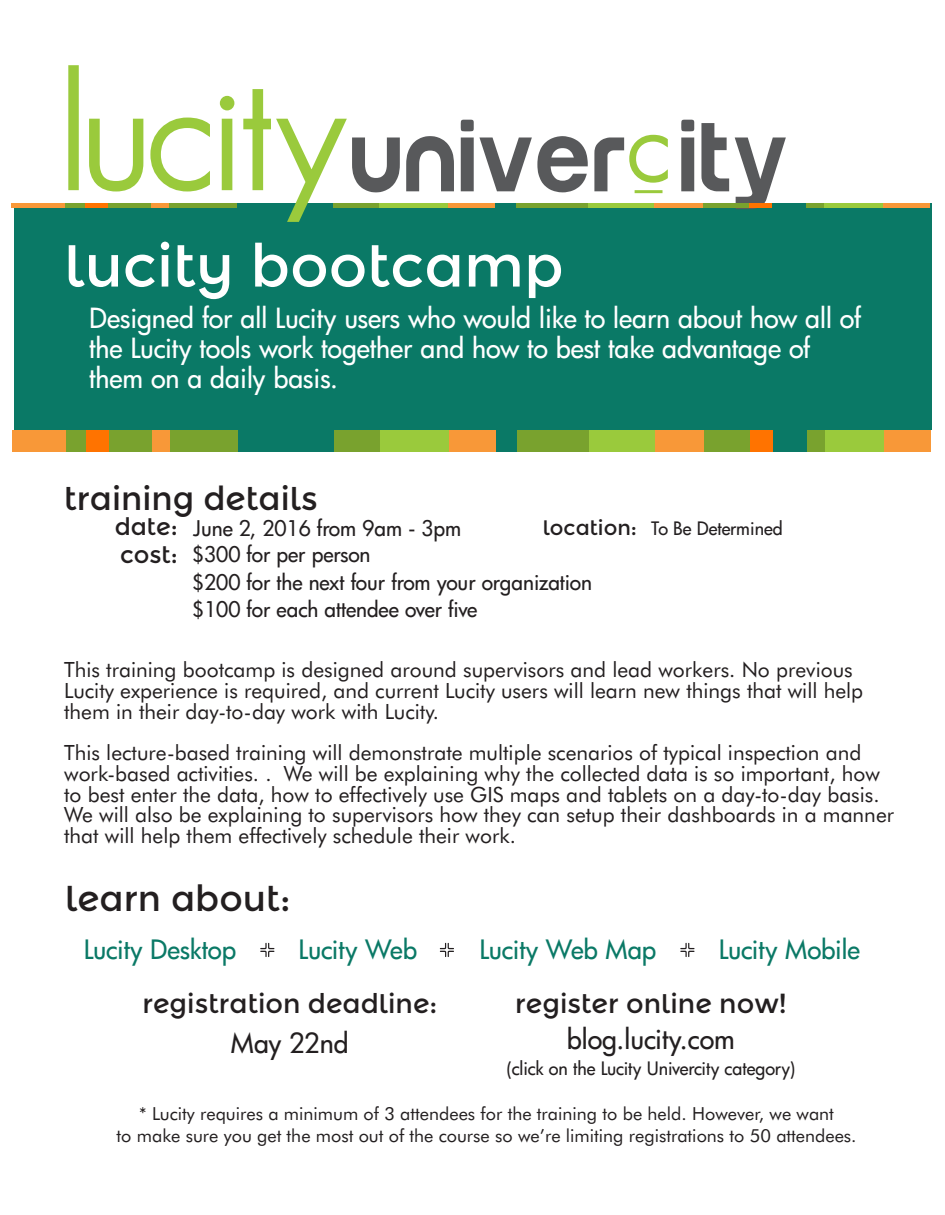
<style>
.page{position:relative;width:945px;height:1215px;background:#fff}
.page>*{position:absolute;margin:0;border:0;box-sizing:border-box;transform-origin:0 0}
.t1{font:500 106.2px "Run";color:#58595b}
.t2{font:59.25px "Montserrat Alternates";color:#fff}
.t3{font:36px "Montserrat Alternates";color:#231f20}
.t4{font:33px "Montserrat Alternates";color:#231f20}
.t5{font:500 27px/30px "Futura";letter-spacing:-.005em;color:#fff}
.t6{font:27px "Montserrat Alternates";color:#231f20}
.t7{font:500 27px "Futura";letter-spacing:-.005em;color:#231f20}
.t8{font:500 25.95px "Futura";letter-spacing:-.005em;color:#0a7966}
.t9{font:21px/20.7px "Futura BT";color:#231f20}
.t10{font:500 21px/27.6px "Futura";letter-spacing:-.005em;color:#231f20}
.t11{font:18px/21.6px "Futura BT";color:#231f20;text-align:center}
.t12{font:500 18px "Futura";letter-spacing:-.005em;color:#231f20}
.s1{font-family:"Montserrat Alternates";font-weight:400;font-size:24px}
.s2{font-family:"Montserrat Alternates";font-weight:400;font-size:21px}
</style>
<div class="page">
<div style="left:14px;top:203px;width:918px;height:227px;background:#0a7966"></div>
<svg style="left:68px;top:65px;width:11px;height:125px"></svg>
<svg style="left:89px;top:119px;width:54px;height:73px"></svg>
<svg style="left:150px;top:118px;width:60px;height:73px"></svg>
<svg style="left:222px;top:119px;width:10px;height:71px"></svg>
<hr style="left:226px;top:123px;width:2px;height:63px;background:#9aca3c">
<div style="left:220px;top:96px;width:14px;height:14px;background:#9aca3c;border-radius:50%"></div>
<svg style="left:629px;top:135px;width:39px;height:48px"></svg>
<hr style="left:635px;top:190px;width:28px;height:3px;background:#9aca3c">
<div style="left:703px;top:430px;width:50px;height:22px;background:#79a22e"></div>
<div style="left:169px;top:430px;width:73px;height:22px;background:#79a22e"></div>
<div style="left:107px;top:430px;width:50px;height:22px;background:#79a22e"></div>
<div style="left:333px;top:430px;width:48px;height:22px;background:#79a22e"></div>
<div style="left:802px;top:430px;width:24px;height:22px;background:#79a22e"></div>
<div style="left:65px;top:430px;width:24px;height:22px;background:#79a22e"></div>
<div style="left:380px;top:430px;width:71px;height:22px;background:#9aca3c"></div>
<div style="left:825px;top:430px;width:71px;height:22px;background:#9aca3c"></div>
<div style="left:13px;top:430px;width:53px;height:22px;background:#f89838"></div>
<div style="left:586px;top:430px;width:70px;height:22px;background:#9aca3c"></div>
<div style="left:449px;top:430px;width:49px;height:22px;background:#f89838"></div>
<div style="left:655px;top:430px;width:49px;height:22px;background:#f89838"></div>
<div style="left:153px;top:430px;width:17px;height:22px;background:#f89838"></div>
<div style="left:496px;top:430px;width:23px;height:22px;background:#0a7966"></div>
<div style="left:772px;top:430px;width:35px;height:22px;background:#0a7966"></div>
<div style="left:239px;top:430px;width:95px;height:22px;background:#0a7966"></div>
<div style="left:750px;top:430px;width:23px;height:22px;background:#ff7300"></div>
<div style="left:87px;top:430px;width:22px;height:22px;background:#ff7300"></div>
<div style="left:517px;top:430px;width:72px;height:22px;background:#79a22e"></div>
<div style="left:884px;top:430px;width:47px;height:22px;background:#f89838"></div>
<div style="left:702px;top:203px;width:50px;height:5px;background:#79a22e"></div>
<div style="left:168px;top:203px;width:72px;height:5px;background:#79a22e"></div>
<div style="left:106px;top:203px;width:50px;height:5px;background:#79a22e"></div>
<div style="left:332px;top:203px;width:48px;height:5px;background:#79a22e"></div>
<div style="left:801px;top:203px;width:24px;height:5px;background:#79a22e"></div>
<div style="left:64px;top:203px;width:24px;height:5px;background:#79a22e"></div>
<div style="left:379px;top:203px;width:71px;height:5px;background:#9aca3c"></div>
<div style="left:824px;top:203px;width:70px;height:5px;background:#9aca3c"></div>
<div style="left:12px;top:203px;width:53px;height:5px;background:#f89838"></div>
<div style="left:585px;top:203px;width:70px;height:5px;background:#9aca3c"></div>
<div style="left:448px;top:203px;width:49px;height:5px;background:#f89838"></div>
<div style="left:654px;top:203px;width:49px;height:5px;background:#f89838"></div>
<div style="left:152px;top:203px;width:17px;height:5px;background:#f89838"></div>
<div style="left:495px;top:203px;width:23px;height:5px;background:#0a7966"></div>
<div style="left:771px;top:203px;width:35px;height:5px;background:#0a7966"></div>
<div style="left:237px;top:203px;width:96px;height:5px;background:#0a7966"></div>
<div style="left:749px;top:203px;width:23px;height:5px;background:#ff7300"></div>
<div style="left:86px;top:203px;width:22px;height:5px;background:#ff7300"></div>
<div style="left:516px;top:203px;width:72px;height:5px;background:#79a22e"></div>
<div style="left:883px;top:203px;width:47px;height:5px;background:#f89838"></div>
<svg style="left:243px;top:89px;width:104px;height:133px"></svg>
<svg style="left:680px;top:943px;width:14px;height:14px"></svg>
<svg style="left:440px;top:943px;width:14px;height:14px"></svg>
<svg style="left:260px;top:943px;width:14px;height:14px"></svg>
<h1 class="t1" style="left:349px;top:112px;width:441px">UNIVER ity</h1>
<h2 class="t2" style="left:64px;top:229px;width:501px">lucity bootcamp</h2>
<p class="t5" style="left:89px;top:306px;width:774px">Designed for all Lucity users who would like to learn about how all of the Lucity tools work together and how to best take advantage of them on a daily basis.</p>
<h3 class="t4" style="left:64px;top:478px;width:255px">training details</h3>
<p class="t10" style="left:115px;top:516px;width:348px"><span class="s1">date:</span> June 2, 2016 from 9am - 3pm</p>
<p class="t12" style="left:543px;top:521px;width:242px"><span class="s2">location:</span> To Be Determined</p>
<p class="t10" style="left:192px;top:543px;width:402px;text-indent:-72px"><span class="s1">cost:</span> $300 for per person<br>$200 for the next four from your organization $100 for each attendee over five</p>
<p class="t9" style="left:64px;top:662px;width:801px">This training bootcamp is designed around supervisors and lead workers. No previous<br>Lucity experience is required, and current Lucity users will learn new things that will help them in their day-to-day work with Lucity.</p>
<p class="t9" style="left:64px;top:744px;width:832px">This lecture-based training will demonstrate multiple scenarios of typical inspection and work-based activities. . We will be explaining why the collected data is so important, how to best enter the data, how to effectively use GIS maps and tablets on a day-to-day basis.<br>We will also be explaining to supervisors how they can setup their dashboards in a manner that will help them effectively schedule their work.</p>
<h3 class="t3" style="left:65px;top:876px;width:227px">learn about:</h3>
<p class="t8" style="left:84px;top:939px;width:154px">Lucity Desktop</p>
<p class="t8" style="left:299px;top:939px;width:120px">Lucity Web</p>
<p class="t8" style="left:480px;top:939px;width:178px">Lucity Web Map</p>
<p class="t8" style="left:719px;top:939px;width:143px">Lucity Mobile</p>
<p class="t6" style="left:515px;top:987px;width:273px">register online now!</p>
<p class="t6" style="left:142px;top:987px;width:297px">registration deadline:</p>
<p class="t7" style="left:231px;top:1032px;width:119px">May 22nd</p>
<p class="t7" style="left:567px;top:1029px;width:169px">blog.lucity.com</p>
<p class="t12" style="left:506px;top:1062px;width:290px">(click on the Lucity Univercity category)</p>
<p class="t11" style="left:117px;top:1105px;width:741px">* Lucity requires a minimum of 3 attendees for the training to be held. However, we want<br>to make sure you get the most out of the course so we’re limiting registrations to 50 attendees.</p>
</div>
